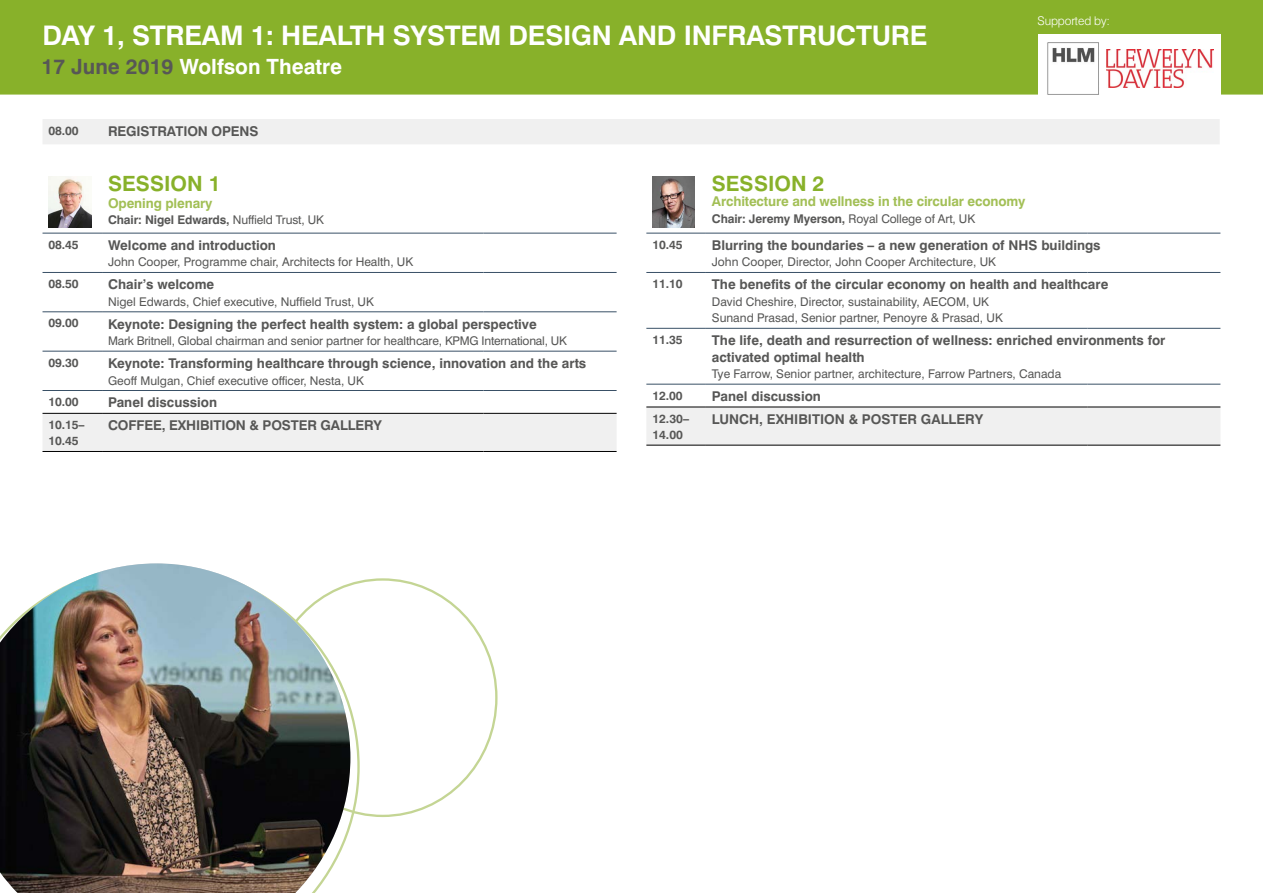
<style>
.page{position:relative;width:1263px;height:893px;background:#fff}
.page>*{position:absolute;margin:0;border:0;box-sizing:border-box;transform-origin:0 0}
.t1{font:700 27px "Swiss 721 BT";letter-spacing:-.01em;color:#fff}
.t2{font:700 21px "Swiss 721 BT";color:#fff}
.t3{font:700 21px "Swiss 721 BT";color:#88b12a}
.t4{font:700 13.5px/16.5px "Swiss 721 BT";color:#575756}
.t5{font:700 13.5px "Swiss 721 BT";letter-spacing:-.01em;color:#a2bf55}
.t6{font:12px/16.5px "Swiss 721 BT";color:#575756}
.t7{font:700 12px/16.5px "Swiss 721 BT";letter-spacing:-.01em;color:#575756}
.t8{font:300 12px "Swiss 721 BT";letter-spacing:-.01em;color:#fff}
.s1{color:#575756}
.s2{font-weight:400}
</style>
<div class="page">
<div style="left:0;top:0;width:1263px;height:95px;background:#88b12a"></div>
<div style="left:43px;top:414px;width:574px;height:37px;background:#f0f0f0"></div>
<hr style="left:43px;top:272px;width:59px;height:1px;background:#395066">
<hr style="left:102px;top:272px;width:381px;height:1px;background:#395066">
<hr style="left:483px;top:272px;width:134px;height:1px;background:#395066">
<hr style="left:43px;top:312px;width:59px;height:1px;background:#395066">
<hr style="left:102px;top:312px;width:381px;height:1px;background:#395066">
<hr style="left:483px;top:312px;width:134px;height:1px;background:#395066">
<hr style="left:43px;top:351px;width:59px;height:1px;background:#395066">
<hr style="left:102px;top:351px;width:381px;height:1px;background:#395066">
<hr style="left:483px;top:351px;width:134px;height:1px;background:#395066">
<hr style="left:43px;top:390px;width:59px;height:1px;background:#395066">
<hr style="left:102px;top:390px;width:381px;height:1px;background:#395066">
<hr style="left:483px;top:390px;width:134px;height:1px;background:#395066">
<hr style="left:43px;top:413px;width:59px;height:1px;background:#000">
<hr style="left:102px;top:413px;width:381px;height:1px;background:#000">
<hr style="left:483px;top:413px;width:134px;height:1px;background:#000">
<hr style="left:43px;top:451px;width:59px;height:1px;background:#000">
<hr style="left:102px;top:451px;width:381px;height:1px;background:#000">
<hr style="left:483px;top:451px;width:134px;height:1px;background:#000">
<hr style="left:43px;top:233px;width:59px;height:1px;background:#395066">
<hr style="left:102px;top:233px;width:381px;height:1px;background:#395066">
<hr style="left:483px;top:233px;width:134px;height:1px;background:#395066">
<img style="left:49px;top:176px;width:42px;height:51px">
<div style="left:646px;top:408px;width:574px;height:37px;background:#f0f0f0"></div>
<hr style="left:646px;top:272px;width:60px;height:1px;background:#395066">
<hr style="left:706px;top:272px;width:381px;height:1px;background:#395066">
<hr style="left:1087px;top:272px;width:133px;height:1px;background:#395066">
<hr style="left:646px;top:328px;width:60px;height:1px;background:#395066">
<hr style="left:706px;top:328px;width:381px;height:1px;background:#395066">
<hr style="left:1087px;top:328px;width:133px;height:1px;background:#395066">
<hr style="left:646px;top:384px;width:60px;height:1px;background:#395066">
<hr style="left:706px;top:384px;width:381px;height:1px;background:#395066">
<hr style="left:1087px;top:384px;width:133px;height:1px;background:#395066">
<hr style="left:646px;top:407px;width:60px;height:1px;background:#000">
<hr style="left:706px;top:407px;width:381px;height:1px;background:#000">
<hr style="left:1087px;top:407px;width:133px;height:1px;background:#000">
<hr style="left:646px;top:445px;width:60px;height:1px;background:#000">
<hr style="left:706px;top:445px;width:381px;height:1px;background:#000">
<hr style="left:1087px;top:445px;width:133px;height:1px;background:#000">
<hr style="left:646px;top:233px;width:60px;height:1px;background:#395066">
<hr style="left:706px;top:233px;width:381px;height:1px;background:#395066">
<hr style="left:1087px;top:233px;width:133px;height:1px;background:#395066">
<img style="left:652px;top:176px;width:43px;height:51px">
<div style="left:43px;top:119px;width:1177px;height:25px;background:#f0f0f0"></div>
<img style="left:0;top:563px;width:350px;height:330px">
<div style="left:1037px;top:34px;width:183px;height:71px;background:#fff"></div>
<img style="left:1047px;top:43px;width:52px;height:52px">
<img style="left:1106px;top:49px;width:107px;height:39px">
<h1 class="t1" style="left:43px;top:19px;width:886px">DAY 1, STREAM 1: HEALTH SYSTEM DESIGN AND INFRASTRUCTURE</h1>
<h2 class="t2" style="left:41px;top:54px;width:302px"><span class="s1">17 June 2019</span> Wolfson Theatre</h2>
<p class="t8" style="left:1037px;top:14px;width:74px">Supported by:</p>
<p class="t7" style="left:49px;top:122px;width:32px">08.00</p>
<p class="t4" style="left:108px;top:123px;width:152px">REGISTRATION OPENS</p>
<h2 class="t3" style="left:108px;top:171px;width:114px">SESSION 1</h2>
<p class="t5" style="left:108px;top:195px;width:106px">Opening plenary</p>
<p class="t7" style="left:108px;top:212px;width:217px">Chair: Nigel Edwards, <span class="s2">Nuffield Trust, UK</span></p>
<h2 class="t3" style="left:712px;top:171px;width:114px">SESSION 2</h2>
<p class="t5" style="left:712px;top:193px;width:315px">Architecture and wellness in the circular economy</p>
<p class="t7" style="left:712px;top:210px;width:265px">Chair: Jeremy Myerson, <span class="s2">Royal College of Art, UK</span></p>
<p class="t7" style="left:49px;top:236px;width:32px">08.45</p>
<p class="t4" style="left:108px;top:237px;width:169px">Welcome and introduction</p>
<p class="t6" style="left:108px;top:254px;width:307px">John Cooper, Programme chair, Architects for Health, UK</p>
<p class="t7" style="left:49px;top:275px;width:32px">08.50</p>
<p class="t4" style="left:108px;top:276px;width:108px">Chair’s welcome</p>
<p class="t6" style="left:108px;top:293px;width:267px">Nigel Edwards, Chief executive, Nuffield Trust, UK</p>
<p class="t7" style="left:49px;top:315px;width:32px">09.00</p>
<p class="t4" style="left:108px;top:315px;width:430px">Keynote: Designing the perfect health system: a global perspective</p>
<p class="t6" style="left:108px;top:333px;width:460px">Mark Britnell, Global chairman and senior partner for healthcare, KPMG International, UK</p>
<p class="t7" style="left:49px;top:354px;width:32px">09.30</p>
<p class="t4" style="left:108px;top:355px;width:480px">Keynote: Transforming healthcare through science, innovation and the arts</p>
<p class="t6" style="left:108px;top:372px;width:257px">Geoff Mulgan, Chief executive officer, Nesta, UK</p>
<p class="t7" style="left:49px;top:393px;width:32px">10.00</p>
<p class="t4" style="left:108px;top:394px;width:111px">Panel discussion</p>
<p class="t7" style="left:49px;top:416px;width:38px">10.15–<br>10.45</p>
<p class="t4" style="left:108px;top:417px;width:275px">COFFEE, EXHIBITION &amp; POSTER GALLERY</p>
<p class="t7" style="left:652px;top:236px;width:32px">10.45</p>
<p class="t4" style="left:712px;top:237px;width:390px">Blurring the boundaries – a new generation of NHS buildings</p>
<p class="t6" style="left:712px;top:254px;width:285px">John Cooper, Director, John Cooper Architecture, UK</p>
<p class="t7" style="left:652px;top:275px;width:32px">11.10</p>
<p class="t4" style="left:712px;top:276px;width:398px">The benefits of the circular economy on health and healthcare</p>
<p class="t6" style="left:712px;top:293px;width:292px">David Cheshire, Director, sustainability, AECOM, UK<br>Sunand Prasad, Senior partner, Penoyre &amp; Prasad, UK</p>
<p class="t7" style="left:652px;top:331px;width:32px">11.35</p>
<p class="t4" style="left:712px;top:332px;width:455px">The life, death and resurrection of wellness: enriched environments for activated optimal health</p>
<p class="t6" style="left:712px;top:366px;width:351px">Tye Farrow, Senior partner, architecture, Farrow Partners, Canada</p>
<p class="t7" style="left:652px;top:387px;width:32px">12.00</p>
<p class="t4" style="left:712px;top:388px;width:111px">Panel discussion</p>
<p class="t7" style="left:652px;top:410px;width:38px">12.30–<br>14.00</p>
<p class="t4" style="left:712px;top:411px;width:273px">LUNCH, EXHIBITION &amp; POSTER GALLERY</p>
</div>
